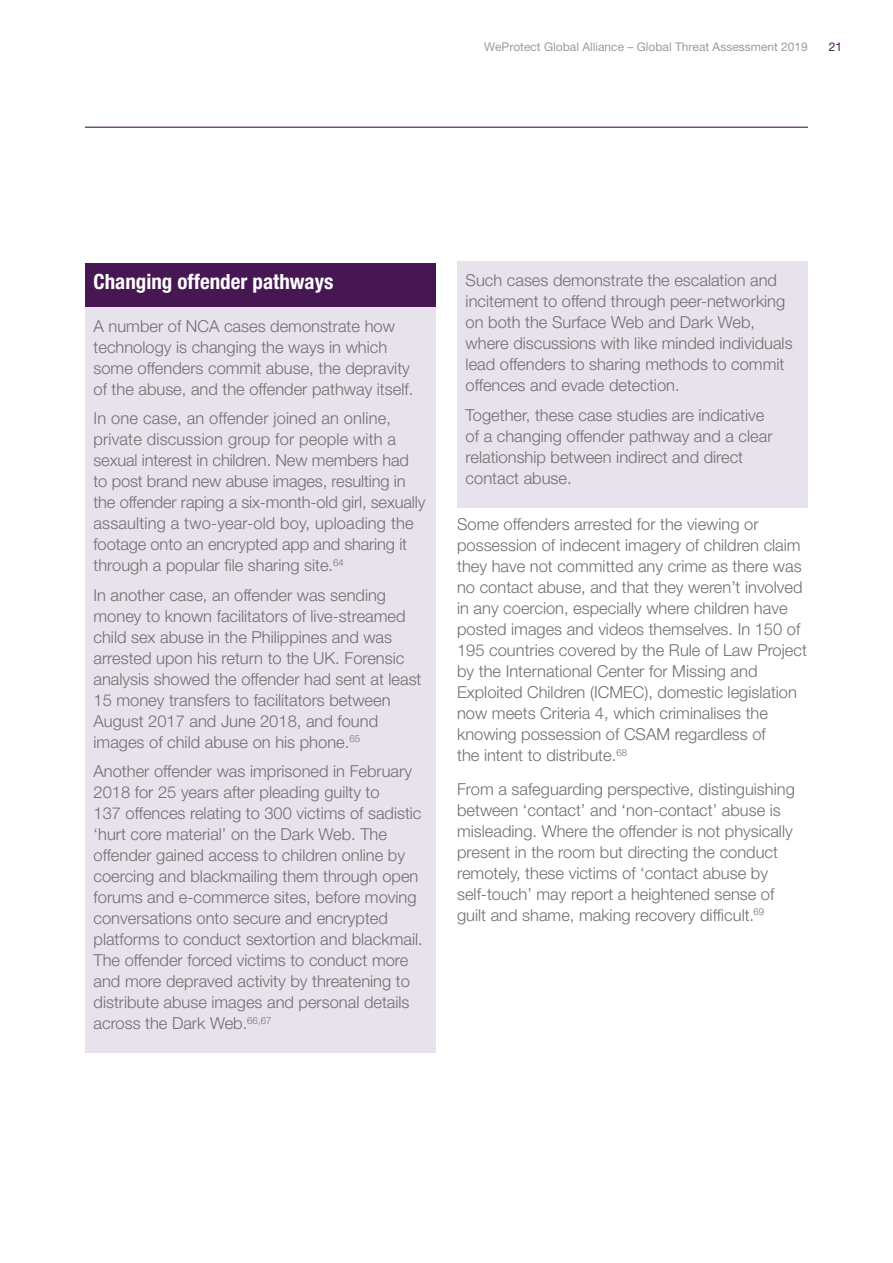
<style>
.page{position:relative;width:893px;height:1263px;background:#fff}
.page>*{position:absolute;margin:0;border:0;box-sizing:border-box;transform-origin:0 0}
.t1{font:700 condensed 21px "Helvetica Neue LT Pro";color:#fff}
.t2{font:300 16.5px/21px "Helvetica Neue LT Pro";color:#70706f}
.t3{font:12px "Helvetica Neue LT Pro";color:#9d9d9d}
.t4{font:12px "Helvetica Neue LT Pro";color:#471754}
</style>
<div class="page">
<div style="left:85px;top:264px;width:351px;height:44px;background:#471754"></div>
<div style="left:85px;top:307px;width:351px;height:111px;background:#e7e2ec"></div>
<div style="left:85px;top:399px;width:351px;height:196px;background:#e7e2ec"></div>
<div style="left:85px;top:576px;width:351px;height:195px;background:#e7e2ec"></div>
<div style="left:85px;top:752px;width:351px;height:301px;background:#e7e2ec"></div>
<div style="left:457px;top:261px;width:351px;height:154px;background:#e7e2ec"></div>
<div style="left:457px;top:396px;width:351px;height:111px;background:#e7e2ec"></div>
<hr style="left:85px;top:127px;width:723px;height:1px;background:#471754">
<p class="t3" style="left:484px;top:40px;width:325px">WeProtect Global Alliance – Global Threat Assessment 2019</p>
<p class="t4" style="left:829px;top:40px;width:15px">21</p>
<p class="t1" style="left:94px;top:269px;width:241px">Changing offender pathways</p>
<p class="t2" style="left:94px;top:315px;width:321px">A number of NCA cases demonstrate how technology is changing the ways in which some offenders commit abuse, the depravity of the abuse, and the offender pathway itself.</p>
<p class="t2" style="left:94px;top:407px;width:333px">In one case, an offender joined an online, private discussion group for people with a sexual interest in children. New members had to post brand new abuse images, resulting in the offender raping a six-month-old girl, sexually assaulting a two‑year‑old boy, uploading the footage onto an encrypted app and sharing it through a popular file sharing site.<sup>64</sup></p>
<p class="t2" style="left:94px;top:584px;width:329px">In another case, an offender was sending money to known facilitators of live-streamed child sex abuse in the Philippines and was arrested upon his return to the UK. Forensic analysis showed the offender had sent at least 15 money transfers to facilitators between August 2017 and June 2018, and found images of child abuse on his phone.<sup>65</sup></p>
<p class="t2" style="left:94px;top:760px;width:331px">Another offender was imprisoned in February 2018 for 25 years after pleading guilty to<br>137 offences relating to 300 victims of sadistic ‘hurt core material’ on the Dark Web. The offender gained access to children online by coercing and blackmailing them through open forums and e-commerce sites, before moving conversations onto secure and encrypted platforms to conduct sextortion and blackmail.<br>The offender forced victims to conduct more and more depraved activity by threatening to distribute abuse images and personal details across the Dark Web.<sup>66,67</sup></p>
<p class="t2" style="left:466px;top:269px;width:328px">Such cases demonstrate the escalation and incitement to offend through peer-networking on both the Surface Web and Dark Web, where discussions with like minded individuals lead offenders to sharing methods to commit offences and evade detection.</p>
<p class="t2" style="left:466px;top:404px;width:308px">Together, these case studies are indicative of a changing offender pathway and a clear relationship between indirect and direct contact abuse.</p>
<p class="t2" style="left:457px;top:513px;width:351px">Some offenders arrested for the viewing or possession of indecent imagery of children claim they have not committed any crime as there was no contact abuse, and that they weren’t involved in any coercion, especially where children have posted images and videos themselves. In 150 of 195 countries covered by the Rule of Law Project by the International Center for Missing and Exploited Children (ICMEC), domestic legislation now meets Criteria 4, which criminalises the knowing possession of CSAM regardless of<br>the intent to distribute.<sup>68</sup></p>
<p class="t2" style="left:457px;top:778px;width:339px">From a safeguarding perspective, distinguishing between ‘contact’ and ‘non-contact’ abuse is misleading. Where the offender is not physically present in the room but directing the conduct remotely, these victims of ‘contact abuse by self‑touch’ may report a heightened sense of guilt and shame, making recovery difficult.<sup>69</sup></p>
</div>
